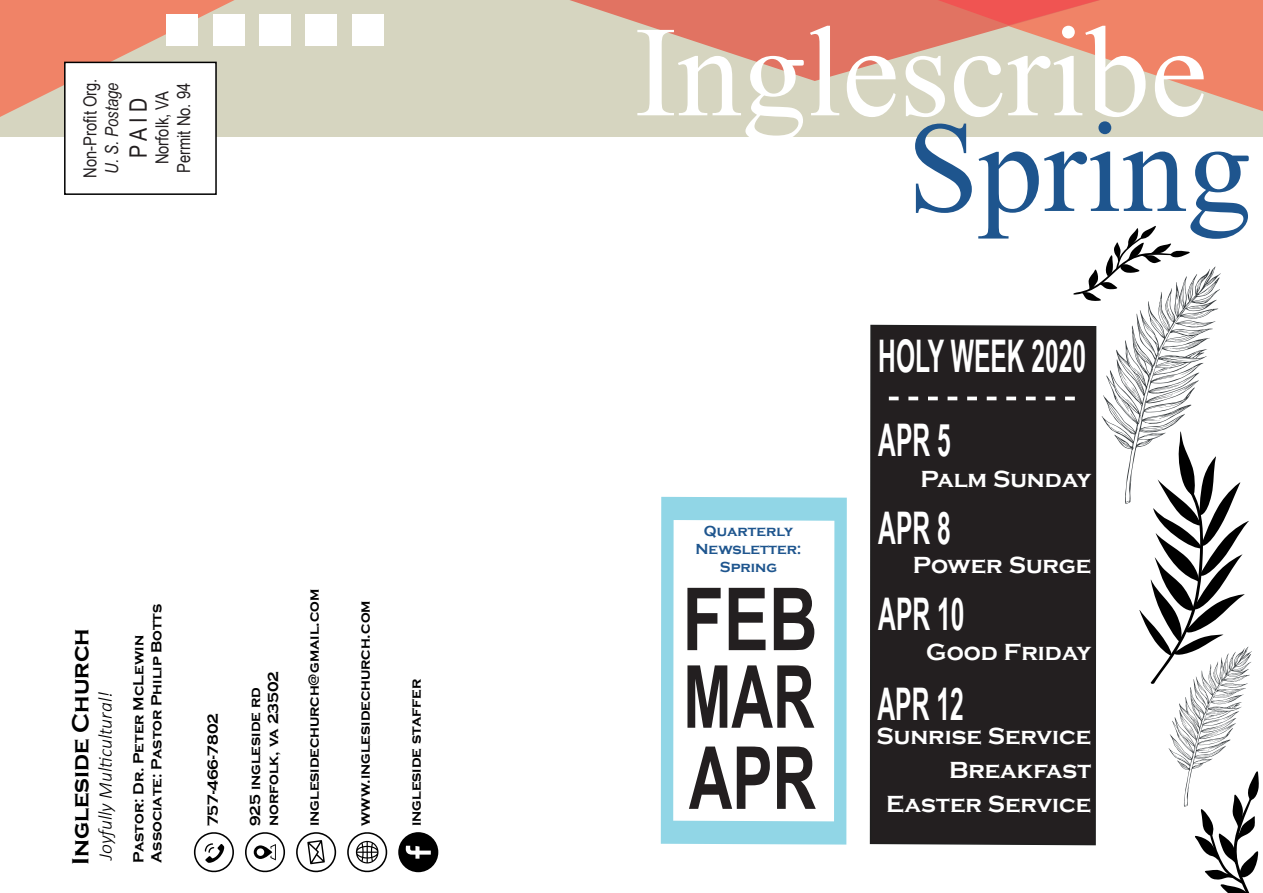
<style>
.page{position:relative;width:1263px;height:893px;background:#fff}
.page>*{position:absolute;margin:0;border:0;box-sizing:border-box;transform-origin:0 0}
.t1{font:129px "Times New Roman";color:#fff}
.t2{font:129px "Times New Roman";color:#1e558e}
.t3{font:700 87px/79.3px "Arial Narrow";color:#231f20;text-align:justify;scale:.95 1}
.t4{font:700 45px "Arial Narrow";color:#fff;scale:.67 1}
.t5{font:700 24px "Copperplate Gothic";color:#fff}
.t6{font:700 24px "Copperplate Gothic";color:#000}
.t7{font:24px "Arial Narrow";color:#231f20}
.t8{font:italic 300 19.5px "Calibri";color:#000}
.t9{font:18px "Arial Narrow";color:#231f20}
.t10{font:italic 18px "Arial Narrow";color:#231f20}
.t11{font:700 15px "Copperplate Gothic";color:#000}
.t12{font:700 15px/18px "Copperplate Gothic";color:#1e558e;text-align:center}
</style>
<div class="page">
<div style="left:1px;top:1px;width:1262px;height:136px;background:#d6d5c0"></div>
<svg style="left:569px;top:0;width:694px;height:111px"></svg>
<svg style="left:0;top:0;width:235px;height:117px"></svg>
<div style="left:166px;top:14px;width:32px;height:32px;background:#fff"></div>
<div style="left:213px;top:14px;width:31px;height:32px;background:#fff"></div>
<div style="left:259px;top:14px;width:32px;height:32px;background:#fff"></div>
<div style="left:305px;top:14px;width:32px;height:32px;background:#fff"></div>
<div style="left:352px;top:14px;width:31px;height:32px;background:#fff"></div>
<div style="left:64px;top:62px;width:153px;height:133px;background:#fff;border:2px solid #000"></div>
<svg style="left:661px;top:497px;width:186px;height:347px"></svg>
<svg style="left:296px;top:832px;width:40px;height:41px"></svg>
<svg style="left:347px;top:832px;width:40px;height:41px"></svg>
<svg style="left:245px;top:832px;width:40px;height:41px"></svg>
<svg style="left:194px;top:832px;width:40px;height:41px"></svg>
<div style="left:398px;top:832px;width:40px;height:40px;background:#000;border-radius:50%"></div>
<svg style="left:406px;top:846px;width:25px;height:13px"></svg>
<svg style="left:869px;top:324px;width:196px;height:522px;background:#3e3a3b"></svg>
<div style="left:882px;top:352px;width:202px;height:468px;background:#231f20"></div>
<div style="left:881px;top:351px;width:203px;height:470px;border:2px solid #231f20"></div>
<svg style="left:1065px;top:225px;width:194px;height:668px"></svg>
<svg style="left:1045px;top:397px;width:10px;height:3px"></svg>
<svg style="left:1026px;top:397px;width:10px;height:3px"></svg>
<svg style="left:1006px;top:397px;width:10px;height:3px"></svg>
<svg style="left:987px;top:397px;width:9px;height:3px"></svg>
<svg style="left:967px;top:397px;width:10px;height:3px"></svg>
<svg style="left:947px;top:397px;width:10px;height:3px"></svg>
<svg style="left:928px;top:397px;width:10px;height:3px"></svg>
<svg style="left:908px;top:397px;width:10px;height:3px"></svg>
<svg style="left:889px;top:397px;width:10px;height:3px"></svg>
<p class="t9" style="left:77px;top:178px;width:101px;rotate:-90deg">Non-Profit Org.</p>
<p class="t10" style="left:99px;top:174px;width:93px;rotate:-90deg">U. S. Postage</p>
<p class="t7" style="left:121px;top:158px;width:61px;rotate:-90deg">P A I D</p>
<p class="t9" style="left:149px;top:164px;width:75px;rotate:-90deg">Norfolk, VA</p>
<p class="t9" style="left:171px;top:173px;width:92px;rotate:-90deg">Permit No. 94</p>
<p class="t6" style="left:67px;top:865px;width:237px;rotate:-90deg">Ingleside Church</p>
<p class="t8" style="left:93px;top:860px;width:170px;rotate:-90deg">Joyfully Multicultural!</p>
<p class="t11" style="left:148px;top:863px;width:260px;rotate:-90deg">Associate: Pastor Philip Botts</p>
<p class="t11" style="left:130px;top:863px;width:229px;rotate:-90deg">Pastor: Dr. Peter McLewin</p>
<p class="t11" style="left:205px;top:826px;width:115px;rotate:-90deg">757-466-7802</p>
<p class="t11" style="left:265px;top:826px;width:157px;rotate:-90deg">norfolk, va 23502</p>
<p class="t11" style="left:247px;top:826px;width:140px;rotate:-90deg">925 ingleside rd</p>
<p class="t11" style="left:305px;top:826px;width:239px;rotate:-90deg">inglesidechurch@gmail.com</p>
<p class="t11" style="left:357px;top:826px;width:227px;rotate:-90deg">www.inglesidechurch.com</p>
<p class="t11" style="left:408px;top:826px;width:149px;rotate:-90deg">ingleside staffer</p>
<p class="t1" style="left:634px;top:-19px;width:575px">Inglescribe</p>
<p class="t2" style="left:907px;top:77px;width:346px">Spring</p>
<p class="t4" style="left:878px;top:322px;width:312px">HOLY WEEK 2020</p>
<p class="t4" style="left:878px;top:406px;width:110px">APR 5</p>
<p class="t12" style="left:695px;top:522px;width:107px">Quarterly<br>Newsletter:<br>Spring</p>
<h2 class="t3" style="left:682px;top:576px;width:144px">FEB MAR APR</h2>
<p class="t5" style="left:920px;top:465px;width:172px">Palm Sunday</p>
<p class="t4" style="left:878px;top:494px;width:110px">APR 8</p>
<p class="t5" style="left:913px;top:552px;width:180px">Power Surge</p>
<p class="t4" style="left:878px;top:580px;width:130px">APR 10</p>
<p class="t5" style="left:926px;top:639px;width:167px">Good Friday</p>
<p class="t4" style="left:877px;top:671px;width:130px">APR 12</p>
<p class="t5" style="left:876px;top:723px;width:216px">Sunrise Service</p>
<p class="t5" style="left:949px;top:756px;width:144px">Breakfast</p>
<p class="t5" style="left:886px;top:791px;width:206px">Easter Service</p>
</div>
